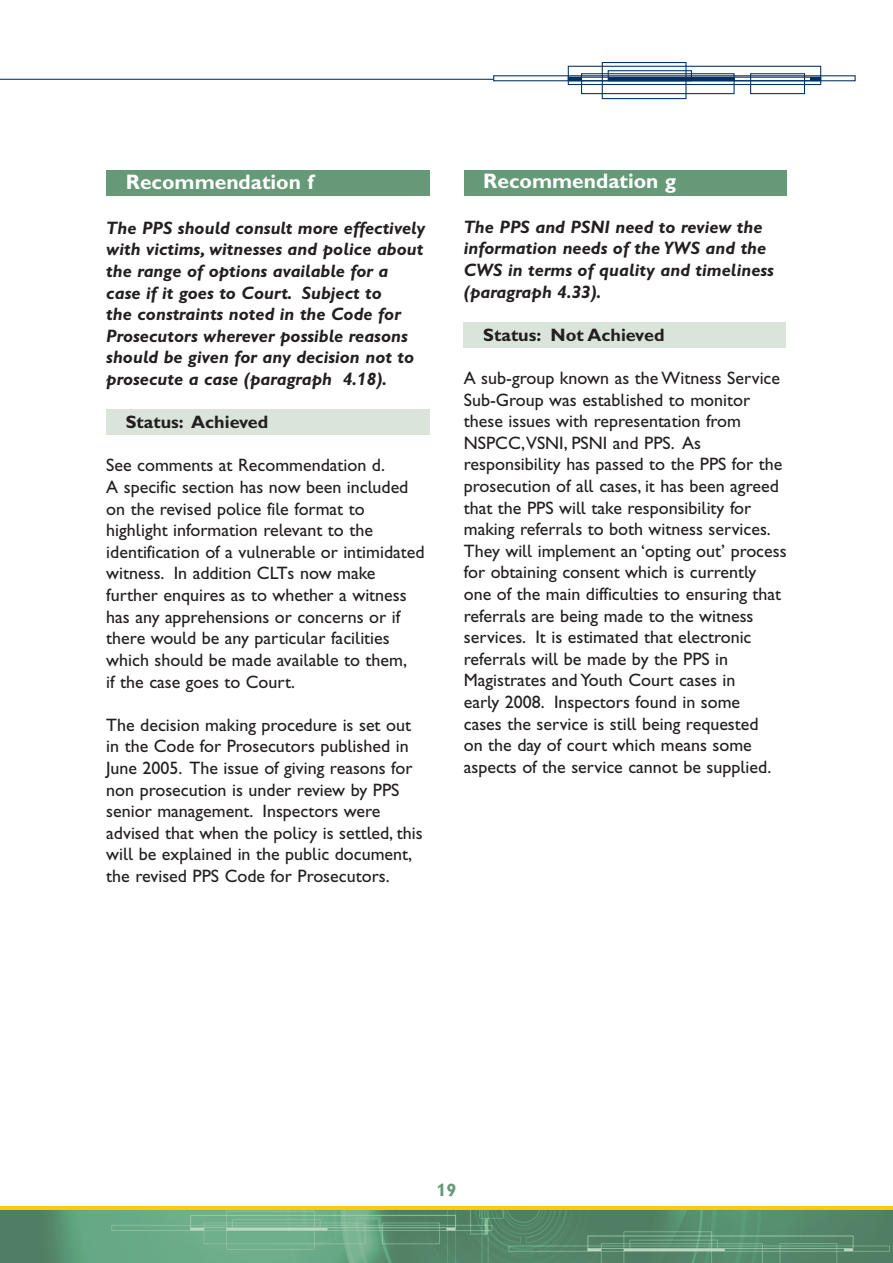
<style>
.page{position:relative;width:893px;height:1263px;background:#fff}
.page>*{position:absolute;margin:0;border:0;box-sizing:border-box;transform-origin:0 0}
.t1{font:21px "Gill Sans Hta Bold Plain";color:#fff}
.t2{font:18px/21.6px "Gill Sans Hta";color:#231f20}
.t3{font:18px/21.6px "Gill Sans Hta Bold Italic Plain";color:#231f20}
.t4{font:18px "Gill Sans Hta Bold Plain";color:#231f20}
.t5{font:18px "Gill Sans Hta Bold Plain";color:#697}
</style>
<div class="page">
<div style="left:106px;top:170px;width:323px;height:26px;background:#697"></div>
<div style="left:464px;top:170px;width:323px;height:26px;background:#697"></div>
<div style="left:463px;top:322px;width:323px;height:26px;background:#dae4da"></div>
<div style="left:106px;top:410px;width:323px;height:25px;background:#dae4da"></div>
<svg style="left:1px;top:1206px;width:892px;height:5px;background:#ddbf1f"></svg>
<img style="left:1px;top:1211px;width:892px;height:52px">
<div style="left:602px;top:62px;width:84px;height:37px;border:1px solid #003163"></div>
<div style="left:568px;top:66px;width:253px;height:19px;border:1px solid #003163"></div>
<div style="left:750px;top:73px;width:55px;height:21px;border:1px solid #003163"></div>
<div style="left:581px;top:73px;width:154px;height:21px;border:1px solid #003163"></div>
<div style="left:568px;top:77px;width:253px;height:4px;border:1px solid #003163"></div>
<div style="left:608px;top:70px;width:84px;height:11px;border:1px solid #003163"></div>
<hr style="left:568px;top:77px;width:14px;height:4px;background:#003163">
<hr style="left:608px;top:77px;width:126px;height:4px;background:#003163">
<hr style="left:810px;top:77px;width:11px;height:4px;background:#003163">
<hr style="left:0;top:79px;width:494px;height:1px;background:#003163">
<hr style="left:0;top:1206px;width:1px;height:57px;background:#feca0a">
<p class="t1" style="left:126px;top:175px;width:189px">Recommendation f</p>
<p class="t3" style="left:106px;top:219px;width:320px">The PPS should consult more effectively with victims, witnesses and police about the range of options available for a case if it goes to Court. Subject to<br>the constraints noted in the Code for Prosecutors wherever possible reasons should be given for any decision not to prosecute a case (paragraph 4.18).</p>
<p class="t4" style="left:126px;top:416px;width:144px">Status: Achieved</p>
<p class="t2" style="left:106px;top:456px;width:320px">See comments at Recommendation d.<br>A specific section has now been included on the revised police file format to highlight information relevant to the identification of a vulnerable or intimidated witness. In addition CLTs now make further enquires as to whether a witness has any apprehensions or concerns or if there would be any particular facilities which should be made available to them,<br>if the case goes to Court.</p>
<p class="t2" style="left:106px;top:715px;width:318px">The decision making procedure is set out in the Code for Prosecutors published in June 2005. The issue of giving reasons for non prosecution is under review by PPS senior management. Inspectors were advised that when the policy is settled, this will be explained in the public document, the revised PPS Code for Prosecutors.</p>
<p class="t1" style="left:483px;top:174px;width:194px">Recommendation g</p>
<p class="t3" style="left:464px;top:218px;width:312px">The PPS and PSNI need to review the information needs of the YWS and the<br>CWS in terms of quality and timeliness (paragraph 4.33).</p>
<p class="t4" style="left:483px;top:328px;width:183px">Status: Not Achieved</p>
<p class="t2" style="left:464px;top:369px;width:324px">A sub-group known as the Witness Service Sub-Group was established to monitor these issues with representation from NSPCC,VSNI, PSNI and PPS. As responsibility has passed to the PPS for the prosecution of all cases, it has been agreed that the PPS will take responsibility for making referrals to both witness services.<br>They will implement an ‘opting out’ process for obtaining consent which is currently one of the main difficulties to ensuring that referrals are being made to the witness services. It is estimated that electronic referrals will be made by the PPS in Magistrates and Youth Court cases in<br>early 2008. Inspectors found in some<br>cases the service is still being requested<br>on the day of court which means some aspects of the service cannot be supplied.</p>
<p class="t5" style="left:437px;top:1184px;width:21px">19</p>
</div>
